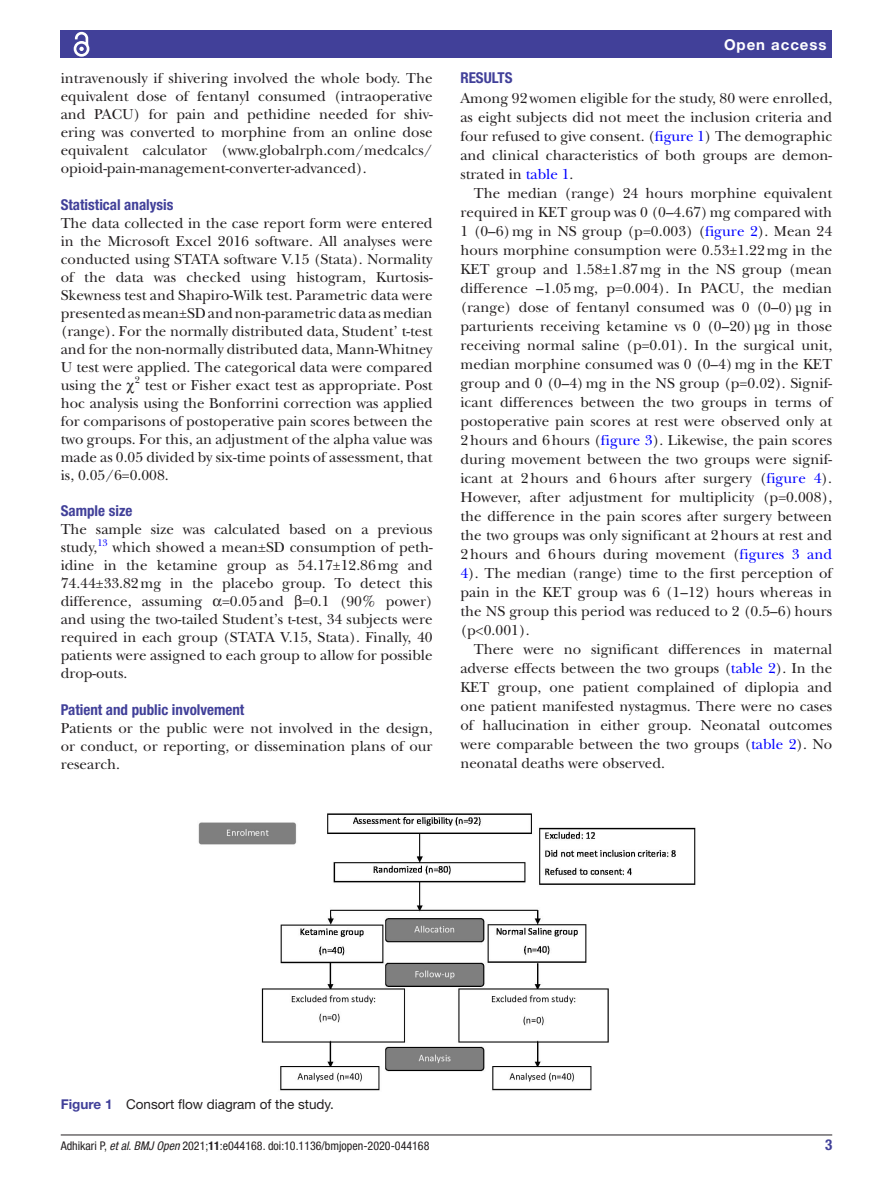
<style>
.page{position:relative;width:893px;height:1191px;background:#fff}
.page>*{position:absolute;margin:0;border:0;box-sizing:border-box;transform-origin:0 0}
.t1{font:15px/19px "New Baskerville";color:#231f20;text-align:justify}
.t2{font:700 condensed 15px "Helvetica Neue LT Std";color:#414099}
.t3{font:700 15px "Helvetica Neue LT Std";letter-spacing:.065em;color:#fff}
.t4{font:13.5px "Helvetica Neue LT Std";color:#231f20}
.t5{font:condensed 12px "Helvetica Neue LT Std";color:#231f20}
.s1{color:#00f}
.s2{font-weight:700;color:#414099}
.s3{font-style:italic}
.s4{font-weight:700}
</style>
<div class="page">
<hr style="left:61px;top:1134px;width:771px;height:1px;background:#231f20">
<div style="left:61px;top:31px;width:771px;height:27px;background:#414099"></div>
<svg style="left:73px;top:31px;width:17px;height:26px"></svg>
<img style="left:198px;top:813px;width:498px;height:278px">
<p class="t1" style="left:61px;top:69px;width:373px;line-height:18px">intravenously if shivering involved the whole body. The equivalent dose of fentanyl consumed (intraoperative and PACU) for pain and pethidine needed for shiv&shy;ering was converted to morphine from an online dose equivalent calculator (www.globalrph.com/medcalcs/ opioid-pain-management-converter-advanced).</p>
<p class="t2" style="left:61px;top:195px;width:114px">Statistical analysis</p>
<p class="t1" style="left:61px;top:214px;width:373px;line-height:18px">The data collected in the case report form were entered in the Microsoft Excel 2016 software. All analyses were conducted using STATA software V.15 (Stata). Normality of the data was checked using histogram, Kurtosis-Skewness test and Shapiro-Wilk test. Parametric data were presented as mean±SD and non-parametric data as median (range). For the normally distributed data, Student’ t-test and for the non-normally distributed data, Mann-Whitney U test were applied. The categorical data were compared using the <sup>2</sup> test or Fisher exact test as appropriate. Post hoc analysis using the Bonforrini correction was applied for comparisons of postoperative pain scores between the two groups. For this, an adjustment of the alpha value was made as 0.05 divided by six-time points of assessment, that is, 0.05/6=0.008.</p>
<p class="t2" style="left:61px;top:502px;width:73px">Sample size</p>
<p class="t1" style="left:61px;top:520px;width:373px;line-height:18px">The sample size was calculated based on a previous study,<sup>13</sup> which showed a mean±SD consumption of peth&shy;idine in the ketamine group as 54.17±12.86mg and 74.44±33.82mg in the placebo group. To detect this difference, assuming</p>
<p class="t1" style="left:61px;top:592px;width:373px;line-height:18px;text-indent:161px">=0.05and =0.1 (90% power) and using the two-tailed Student’s t-test, 34 subjects were required in each group (STATA V.15, Stata). Finally, 40 patients were assigned to each group to allow for possible drop-outs.</p>
<p class="t2" style="left:61px;top:700px;width:185px">Patient and public involvement</p>
<p class="t1" style="left:61px;top:719px;width:373px;line-height:18px">Patients or the public were not involved in the design, or conduct, or reporting, or dissemination plans of our research.</p>
<p class="t3" style="left:724px;top:35px;width:104px">Open access</p>
<p class="t2" style="left:460px;top:69px;width:54px">RESULTS</p>
<p class="t1" style="left:460px;top:88px;width:373px">Among 92women eligible for the study, 80 were enrolled, as eight subjects did not meet the inclusion criteria and four refused to give consent. (<span class="s1">figure 1</span>) The demographic and clinical characteristics of both groups are demon&shy;strated in <span class="s1">table 1</span>.</p>
<p class="t1" style="left:460px;top:183px;width:373px;text-indent:14px">The median (range) 24 hours morphine equivalent required in KET group was 0 (0–4.67)mg compared with 1 (0–6)mg in NS group (p=0.003) (<span class="s1">figure 2</span>). Mean 24 hours morphine consumption were 0.53±1.22mg in the KET group and 1.58±1.87mg in the NS group (mean difference –1.05mg, p=0.004). In PACU, the median (range) dose of fentanyl consumed was 0 (0–0)µg in parturients receiving ketamine vs 0 (0–20)µg in those receiving normal saline (p=0.01). In the surgical unit, median morphine consumed was 0 (0–4)mg in the KET group and 0 (0–4)mg in the NS group (p=0.02). Signif&shy;icant differences between the two groups in terms of postoperative pain scores at rest were observed only at 2hours and 6hours (<span class="s1">figure 3</span>). Likewise, the pain scores during movement between the two groups were signif&shy;icant at 2hours and 6hours after surgery (<span class="s1">figure 4</span>).<br>However, after adjustment for multiplicity (p=0.008), the difference in the pain scores after surgery between the two groups was only significant at 2hours at rest and 2hours and 6hours during movement (<span class="s1">figures 3 and 4</span>). The median (range) time to the first perception of pain in the KET group was 6 (1–12) hours whereas in the NS group this period was reduced to 2 (0.5–6)hours (p&lt;0.001).</p>
<p class="t1" style="left:460px;top:640px;width:373px;text-indent:14px">There were no significant differences in maternal adverse effects between the two groups (<span class="s1">table 2</span>). In the KET group, one patient complained of diplopia and one patient manifested nystagmus. There were no cases of hallucination in either group. Neonatal outcomes were comparable between the two groups (<span class="s1">table 2</span>). No neonatal deaths were observed.</p>
<p class="t4" style="left:61px;top:1096px;width:275px"><span class="s2">Figure 1</span> Consort flow diagram of the study.</p>
<p class="t5" style="left:61px;top:1138px;width:370px">Adhikari P, <span class="s3">et al</span>. <span class="s3">BMJ Open</span> 2021;<span class="s4">11</span>:e044168. doi:10.1136/bmjopen-2020-044168</p>
<p class="t2" style="left:825px;top:1135px;width:9px">3</p>
</div>
